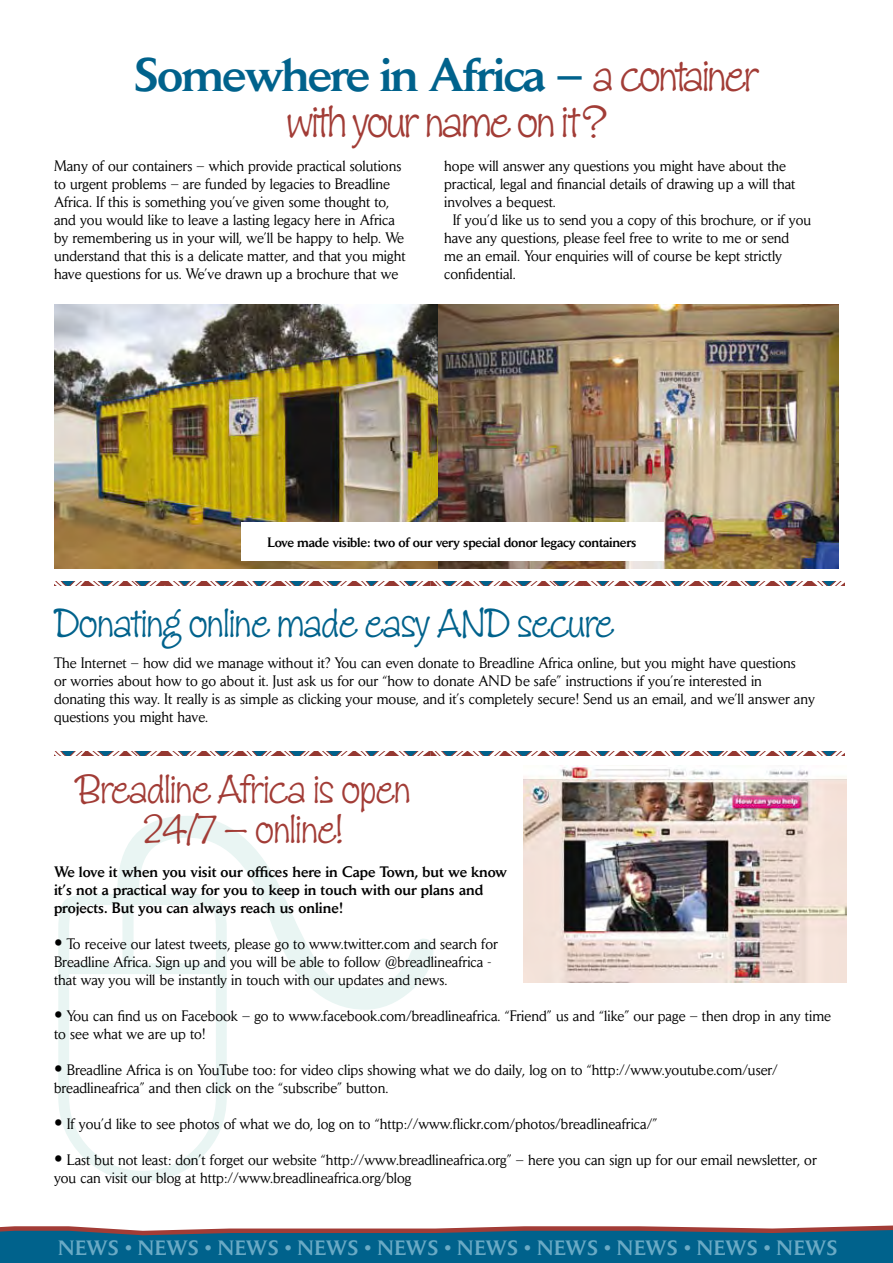
<style>
.page{position:relative;width:893px;height:1263px;background:#fff}
.page>*{position:absolute;margin:0;border:0;box-sizing:border-box;transform-origin:0 0}
.t1{font:500 46.5px "Daily News";letter-spacing:-.04em;color:#00628c}
.t2{font:46.5px "Zipty Do Std";letter-spacing:-.04em;color:#a23c36}
.t3{font:42px/40.2px "Zipty Do Std";letter-spacing:-.02em;color:#a23c36;text-align:center}
.t4{font:42px "Zipty Do Std";letter-spacing:-.02em;color:#00628c}
.t5{font:500 20.55px "Daily News";color:#6aaac5}
.t6{font:15px/18px "Daily News";color:#000;scale:.95 1}
.t7{font:500 15px/18px "Daily News";color:#000;scale:.95 1}
.t8{font:500 13.5px "Daily News";letter-spacing:-.02em;color:#000;scale:.95 1}
.s1{font-family:"Zipty Do Std";font-weight:400;color:#a23c36}
.s2{font-size:27px}
</style>
<div class="page">
<svg style="left:0;top:1225px;width:893px;height:38px;background:#256889"></svg>
<svg style="left:54px;top:752px;width:791px;height:4px"></svg>
<svg style="left:54px;top:581px;width:791px;height:4px"></svg>
<img style="left:54px;top:305px;width:384px;height:263px">
<img style="left:438px;top:305px;width:401px;height:263px">
<img style="left:523px;top:765px;width:323px;height:217px">
<div style="left:241px;top:522px;width:422px;height:39px;background:#fff"></div>
<h1 class="t1" style="left:134px;top:46px;width:627px">Somewhere in Africa – <span class="s1">a container</span></h1>
<h1 class="t2" style="left:286px;top:94px;width:322px">with your name on it?</h1>
<p class="t6" style="left:54px;top:157px;width:372px">Many of our containers – which provide practical solutions to urgent problems – are funded by legacies to Breadline Africa. If this is something you’ve given some thought to, and you would like to leave a lasting legacy here in Africa by remembering us in your will, we’ll be happy to help. We understand that this is a delicate matter, and that you might have questions for us. We’ve drawn up a brochure that we</p>
<p class="t6" style="left:444px;top:157px;width:361px">hope will answer any questions you might have about the</p>
<p class="t6" style="left:444px;top:175px;width:371px">practical, legal and financial details of drawing up a will that</p>
<p class="t6" style="left:444px;top:193px;width:119px">involves a bequest.</p>
<p class="t6" style="left:453px;top:211px;width:379px">If you’d like us to send you a copy of this brochure, or if you</p>
<p class="t6" style="left:444px;top:229px;width:365px">have any questions, please feel free to write to me or send</p>
<p class="t6" style="left:444px;top:247px;width:357px">me an email. Your enquiries will of course be kept strictly</p>
<p class="t6" style="left:444px;top:265px;width:77px">confidential.</p>
<p class="t8" style="left:268px;top:534px;width:390px">Love made visible: two of our very special donor legacy containers</p>
<h2 class="t4" style="left:54px;top:598px;width:561px">Donating online made easy AND secure</h2>
<p class="t6" style="left:54px;top:654px;width:802px">The Internet – how did we manage without it? You can even donate to Breadline Africa online, but you might have questions<br>or worries about how to go about it. Just ask us for our “how to donate AND be safe” instructions if you’re interested in donating this way. It really is as simple as clicking your mouse, and it’s completely secure! Send us an email, and we’ll answer any questions you might have.</p>
<h2 class="t3" style="left:76px;top:769px;width:337px">Breadline Africa is open<br>24/7 – online!</h2>
<p class="t7" style="left:54px;top:863px;width:478px">We love it when you visit our offices here in Cape Town, but we know it’s not a practical way for you to keep in touch with our plans and projects. But you can always reach us online!</p>
<p class="t6" style="left:54px;top:935px;width:469px"><span class="s2">•</span> To receive our latest tweets, please go to www.twitter.com and search for<br>Breadline Africa. Sign up and you will be able to follow @breadlineafrica - that way you will be instantly in touch with our updates and news.</p>
<p class="t6" style="left:54px;top:1007px;width:819px"><span class="s2">•</span> You can find us on Facebook – go to www.facebook.com/breadlineafrica. “Friend” us and “like” our page – then drop in any time to see what we are up to!</p>
<p class="t6" style="left:54px;top:1061px;width:763px"><span class="s2">•</span> Breadline Africa is on YouTube too: for video clips showing what we do daily, log on to “http://www.youtube.com/user/ breadlineafrica” and then click on the “subscribe” button.</p>
<p class="t6" style="left:54px;top:1115px;width:637px"><span class="s2">•</span> If you’d like to see photos of what we do, log on to “http://www.flickr.com/photos/breadlineafrica/”</p>
<p class="t6" style="left:54px;top:1151px;width:804px"><span class="s2">•</span> Last but not least: don’t forget our website “http://www.breadlineafrica.org” – here you can sign up for our email newsletter, or you can visit our blog at http://www.breadlineafrica.org/blog</p>
<h3 class="t5" style="left:58px;top:1235px;width:781px">news • news • news • news • news • news • news • news • news • news</h3>
</div>
